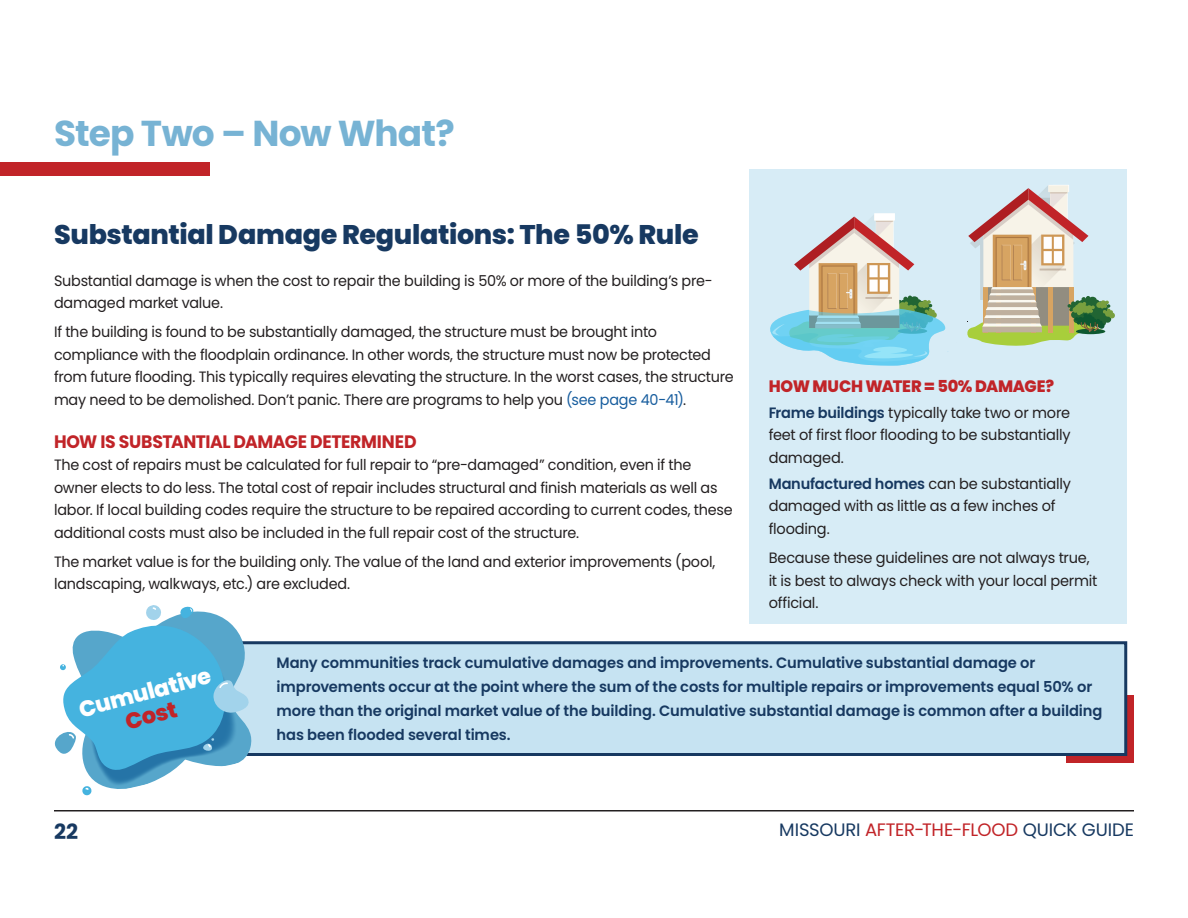
<style>
.page{position:relative;width:1188px;height:918px;background:#fff}
.page>*{position:absolute;margin:0;border:0;box-sizing:border-box;transform-origin:0 0}
.t1{font:700 36px "Poppins";letter-spacing:-.025em;color:#77b3d4}
.t2{font:800 27px "Poppins";letter-spacing:-.01em;color:#173961}
.t3{font:800 22.5px "Poppins";color:#fff}
.t4{font:800 22.5px "Poppins";color:#c12428}
.t5{font:700 21px "Poppins";color:#173961}
.t6{font:18px "Poppins";letter-spacing:-.01em;color:#173961}
.t7{font:700 18px "Poppins";letter-spacing:-.025em;color:#c12428;scale:.96 1}
.t8{font:800 16.5px "Poppins";letter-spacing:-.015em;color:#c12428}
.t9{font:15px/22.5px "Poppins";letter-spacing:-.015em;color:#231f20;scale:.96 1}
.t10{font:600 15px/24px "Poppins";letter-spacing:-.005em;color:#173961}
.t11{font:15px/22.5px "Poppins";letter-spacing:-.015em;color:#231f20}
.s1{color:#175d9e}
.s2{font-weight:600;color:#173961}
.s3{color:#c12428}
</style>
<div class="page">
<div style="left:749px;top:170px;width:378px;height:454px;background:#d7ecf6"></div>
<hr style="left:54px;top:810px;width:1080px;height:2px;background:#231f20">
<div style="left:0;top:162px;width:209px;height:14px;background:#c12428"></div>
<svg style="left:967px;top:185px;width:148px;height:161px"></svg>
<div style="left:874px;top:213px;width:21px;height:7px;background:#fff"></div>
<svg style="left:770px;top:216px;width:178px;height:150px"></svg>
<div style="left:1066px;top:695px;width:68px;height:68px;background:#c12428"></div>
<div style="left:101px;top:641px;width:1026px;height:115px;background:#c6e3f2;border:3px solid #173961"></div>
<svg style="left:54px;top:605px;width:202px;height:191px"></svg>
<p class="t1" style="left:54px;top:112px;width:402px">Step Two – Now What?</p>
<p class="t2" style="left:54px;top:219px;width:646px">Substantial Damage Regulations: The 50% Rule</p>
<p class="t9" style="left:54px;top:269px;width:688px">Substantial damage is when the cost to repair the building is 50% or more of the building’s pre&shy;damaged market value.</p>
<p class="t9" style="left:54px;top:321px;width:710px">If the building is found to be substantially damaged, the structure must be brought into compliance with the floodplain ordinance. In other words, the structure must now be protected from future flooding. This typically requires elevating the structure. In the worst cases, the structure may need to be demolished. Don’t panic. There are programs to help you <span class="s1">(see page 40-41)</span>.</p>
<p class="t7" style="left:54px;top:431px;width:379px">HOW IS SUBSTANTIAL DAMAGE DETERMINED</p>
<p class="t9" style="left:54px;top:454px;width:709px">The cost of repairs must be calculated for full repair to “pre-damaged” condition, even if the owner elects to do less. The total cost of repair includes structural and finish materials as well as labor. If local building codes require the structure to be repaired according to current codes, these additional costs must also be included in the full repair cost of the structure.</p>
<p class="t9" style="left:54px;top:551px;width:690px">The market value is for the building only. The value of the land and exterior improvements (pool, landscaping, walkways, etc.) are excluded.</p>
<p class="t8" style="left:769px;top:376px;width:287px">HOW MUCH WATER = 50% DAMAGE?</p>
<p class="t11" style="left:769px;top:401px;width:303px;text-align:justify"><span class="s2">Frame buildings</span> typically take two or more feet of first floor flooding to be substantially damaged.</p>
<p class="t11" style="left:769px;top:472px;width:304px"><span class="s2">Manufactured homes</span> can be substantially damaged with as little as a few inches of flooding.</p>
<p class="t11" style="left:769px;top:547px;width:330px">Because these guidelines are not always true, it is best to always check with your local permit official.</p>
<p class="t3" style="left:76px;top:697px;width:137px;rotate:-15deg">Cumulative</p>
<p class="t4" style="left:122px;top:709px;width:54px;rotate:-15deg">Cost</p>
<p class="t10" style="left:276px;top:651px;width:828px">Many communities track cumulative damages and improvements. Cumulative substantial damage or improvements occur at the point where the sum of the costs for multiple repairs or improvements equal 50% or more than the original market value of the building. Cumulative substantial damage is common after a building has been flooded several times.</p>
<p class="t5" style="left:54px;top:819px;width:26px">22</p>
<p class="t6" style="left:779px;top:819px;width:356px">MISSOURI <span class="s3">AFTER-THE-FLOOD</span> QUICK GUIDE</p>
</div>
